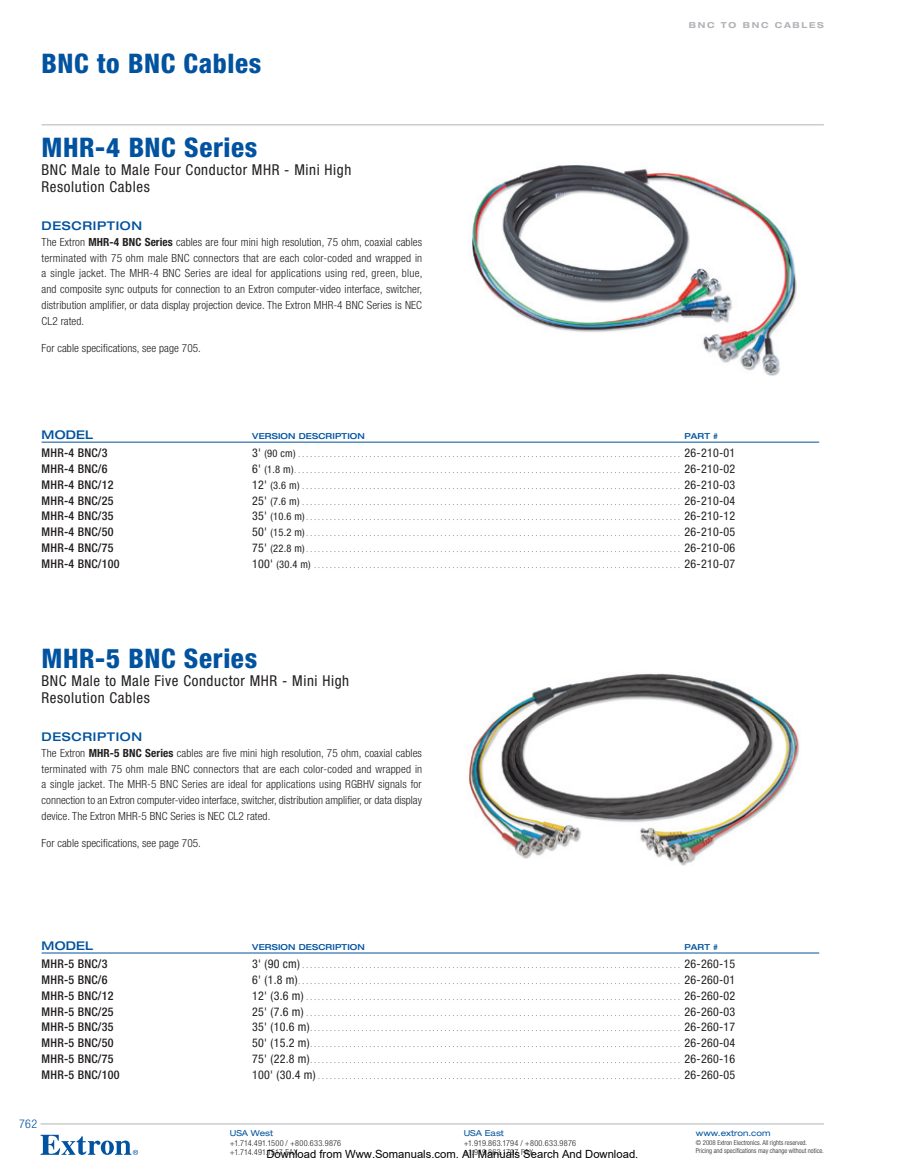
<style>
.page{position:relative;width:905px;height:1175px;background:#fff}
.page>*{position:absolute;margin:0;border:0;box-sizing:border-box;transform-origin:0 0}
.t1{font:800 condensed 27px "Helvetica Neue LT Std";letter-spacing:.025em;color:#0153a0}
.t2{font:condensed 15px/16.5px "Helvetica Neue LT Std";letter-spacing:.04em;color:#231f20}
.t3{font:500 condensed 12px "Helvetica Neue LT Std";letter-spacing:.02em;color:#231f20}
.t4{font:500 expanded 12px "Helvetica Neue LT Std";letter-spacing:.05em;color:#0153a0}
.t5{font:300 condensed 12px "Helvetica Neue LT Std";color:#0153a0}
.t6{font:300 condensed 11.25px/15.8px "Helvetica Neue LT Std";letter-spacing:.01em;color:#231f20;text-align:justify}
.t7{font:11.25px "Arial";color:#000}
.t8{font:300 9px "Myriad Pro";color:#231f20}
.t9{font:300 condensed 8.25px/9.4px "Helvetica Neue LT Std";letter-spacing:.025em;color:#231f20}
.t10{font:500 expanded 8.25px "Helvetica Neue LT Std";letter-spacing:.015em;color:#0153a0}
.t11{font:expanded 8.25px "Helvetica Neue LT Std";color:#0153a0}
.t12{font:700 expanded 8.25px "Helvetica Neue LT Std";letter-spacing:.2em;color:#b2b3b7}
.t13{font:300 condensed 6.75px/8.6px "Helvetica Neue LT Std";color:#231f20}
.s1{font-weight:700}
.s2{font-family:"Helvetica Neue LT Std";font-weight:400;font-stretch:condensed;font-size:12px}
.s3{font-family:"Helvetica Neue LT Std";font-weight:400;font-stretch:condensed;font-size:10.5px}
</style>
<div class="page">
<img style="left:471px;top:165px;width:326px;height:211px">
<img style="left:467px;top:673px;width:333px;height:193px">
<hr style="left:40px;top:1123px;width:784px;height:1px;background:#b2b3b7">
<svg style="left:40px;top:1134px;width:98px;height:20px"></svg>
<hr style="left:42px;top:124px;width:782px;height:1px;background:#b2b3b7">
<hr style="left:42px;top:442px;width:777px;height:1px;background:#0153a0">
<hr style="left:42px;top:952px;width:777px;height:1px;background:#0153a0">
<h1 class="t1" style="left:42px;top:47px;width:221px">BNC to BNC Cables</h1>
<h1 class="t1" style="left:42px;top:131px;width:217px">MHR-4 BNC Series</h1>
<h2 class="t2" style="left:42px;top:162px;width:311px">BNC Male to Male Four Conductor MHR - Mini High<br>Resolution Cables</h2>
<h3 class="t4" style="left:42px;top:218px;width:102px">DESCRIPTION</h3>
<p class="t6" style="left:42px;top:234px;width:382px">The Extron <span class="s1">MHR-4 BNC Series</span> cables are four mini high resolution, 75 ohm, coaxial cables terminated with 75 ohm male BNC connectors that are each color-coded and wrapped in a single jacket. The MHR-4 BNC Series are ideal for applications using red, green, blue, and composite sync outputs for connection to an Extron computer-video interface, switcher, distribution amplifier, or data display projection device. The Extron MHR-4 BNC Series is NEC CL2 rated.</p>
<p class="t6" style="left:42px;top:340px;width:161px">For cable specifications, see page 705.</p>
<p class="t12" style="left:688px;top:19px;width:9px">BN</p>
<p class="t12" style="left:707px;top:19px;width:45px">CTOBN</p>
<p class="t12" style="left:761px;top:19px;width:64px">C CABLES</p>
<h3 class="t4" style="left:42px;top:427px;width:53px">MODEL</h3>
<p class="t10" style="left:252px;top:430px;width:114px">VERSION DESCRIPTION</p>
<p class="t10" style="left:684px;top:430px;width:35px">PART #</p>
<h3 class="t3" style="left:42px;top:446px;width:67px">MHR-4 BNC/3</h3>
<p class="t8" style="left:252px;top:449px;width:484px"><span class="s2">3'</span> <span class="s3">(90 cm)</span>................................................................................................. <span class="s2">26-210-01</span></p>
<h3 class="t3" style="left:42px;top:462px;width:67px">MHR-4 BNC/6</h3>
<p class="t8" style="left:252px;top:465px;width:484px"><span class="s2">6'</span> <span class="s3">(1.8 m)</span>.................................................................................................. <span class="s2">26-210-02</span></p>
<h3 class="t3" style="left:42px;top:477px;width:73px">MHR-4 BNC/12</h3>
<p class="t8" style="left:252px;top:480px;width:484px"><span class="s2">12'</span> <span class="s3">(3.6 m)</span>................................................................................................ <span class="s2">26-210-03</span></p>
<h3 class="t3" style="left:42px;top:493px;width:73px">MHR-4 BNC/25</h3>
<p class="t8" style="left:252px;top:496px;width:484px"><span class="s2">25'</span> <span class="s3">(7.6 m)</span>................................................................................................ <span class="s2">26-210-04</span></p>
<h3 class="t3" style="left:42px;top:509px;width:73px">MHR-4 BNC/35</h3>
<p class="t8" style="left:252px;top:512px;width:484px"><span class="s2">35'</span> <span class="s3">(10.6 m)</span>............................................................................................... <span class="s2">26-210-12</span></p>
<h3 class="t3" style="left:42px;top:525px;width:73px">MHR-4 BNC/50</h3>
<p class="t8" style="left:252px;top:528px;width:484px"><span class="s2">50'</span> <span class="s3">(15.2 m)</span>............................................................................................... <span class="s2">26-210-05</span></p>
<h3 class="t3" style="left:42px;top:540px;width:73px">MHR-4 BNC/75</h3>
<p class="t8" style="left:252px;top:543px;width:484px"><span class="s2">75'</span> <span class="s3">(22.8 m)</span>............................................................................................... <span class="s2">26-210-06</span></p>
<h3 class="t3" style="left:42px;top:556px;width:79px">MHR-4 BNC/100</h3>
<p class="t8" style="left:252px;top:559px;width:484px"><span class="s2">100'</span> <span class="s3">(30.4 m)</span> ............................................................................................. <span class="s2">26-210-07</span></p>
<h1 class="t1" style="left:42px;top:642px;width:217px">MHR-5 BNC Series</h1>
<h2 class="t2" style="left:42px;top:672px;width:309px">BNC Male to Male Five Conductor MHR - Mini High<br>Resolution Cables</h2>
<h3 class="t4" style="left:42px;top:729px;width:102px">DESCRIPTION</h3>
<p class="t6" style="left:42px;top:745px;width:382px">The Extron <span class="s1">MHR-5 BNC Series</span> cables are five mini high resolution, 75 ohm, coaxial cables terminated with 75 ohm male BNC connectors that are each color-coded and wrapped in a single jacket. The MHR-5 BNC Series are ideal for applications using RGBHV signals for connection to an Extron computer-video interface, switcher, distribution amplifier, or data display device. The Extron MHR-5 BNC Series is NEC CL2 rated.</p>
<p class="t6" style="left:42px;top:835px;width:161px">For cable specifications, see page 705.</p>
<h3 class="t4" style="left:42px;top:937px;width:53px">MODEL</h3>
<p class="t10" style="left:252px;top:941px;width:14px">VERS</p>
<p class="t10" style="left:278px;top:941px;width:88px">ION DESCRIPTION</p>
<p class="t10" style="left:684px;top:941px;width:14px">PART</p>
<p class="t10" style="left:713px;top:941px;width:6px">#</p>
<h3 class="t3" style="left:42px;top:956px;width:67px">MHR-5 BNC/3</h3>
<p class="t8" style="left:252px;top:959px;width:484px"><span class="s2">3' (90 cm)</span>................................................................................................ <span class="s2">26-260-15</span></p>
<h3 class="t3" style="left:42px;top:972px;width:67px">MHR-5 BNC/6</h3>
<p class="t8" style="left:252px;top:975px;width:484px"><span class="s2">6' (1.8 m)</span>................................................................................................. <span class="s2">26-260-01</span></p>
<h3 class="t3" style="left:42px;top:988px;width:73px">MHR-5 BNC/12</h3>
<p class="t8" style="left:252px;top:991px;width:484px"><span class="s2">12' (3.6 m)</span>............................................................................................... <span class="s2">26-260-02</span></p>
<h3 class="t3" style="left:42px;top:1004px;width:73px">MHR-5 BNC/25</h3>
<p class="t8" style="left:252px;top:1007px;width:484px"><span class="s2">25' (7.6 m)</span>............................................................................................... <span class="s2">26-260-03</span></p>
<h3 class="t3" style="left:42px;top:1019px;width:73px">MHR-5 BNC/35</h3>
<p class="t8" style="left:252px;top:1022px;width:484px"><span class="s2">35' (10.6 m)</span>.............................................................................................. <span class="s2">26-260-17</span></p>
<h3 class="t3" style="left:42px;top:1035px;width:73px">MHR-5 BNC/50</h3>
<p class="t8" style="left:252px;top:1038px;width:484px"><span class="s2">50' (15.2 m)</span>.............................................................................................. <span class="s2">26-260-04</span></p>
<h3 class="t3" style="left:42px;top:1051px;width:73px">MHR-5 BNC/75</h3>
<p class="t8" style="left:252px;top:1054px;width:484px"><span class="s2">75' (22.8 m)</span>.............................................................................................. <span class="s2">26-260-16</span></p>
<h3 class="t3" style="left:42px;top:1067px;width:79px">MHR-5 BNC/100</h3>
<p class="t8" style="left:252px;top:1070px;width:484px"><span class="s2">100' (30.4 m)</span>............................................................................................ <span class="s2">26-260-05</span></p>
<h3 class="t5" style="left:19px;top:1116px;width:20px">762</h3>
<p class="t11" style="left:230px;top:1128px;width:45px">USA West</p>
<p class="t9" style="left:230px;top:1137px;width:113px">+1.714.491.1500 / +800.633.9876 +1.714.491.1517 FAX</p>
<p class="t11" style="left:463px;top:1128px;width:42px">USA East</p>
<p class="t9" style="left:463px;top:1137px;width:114px">+1.919.863.1794 / +800.633.9876 +1.919.863.1797 FAX</p>
<p class="t7" style="left:266px;top:1147px;width:373px">Download from Www.Somanuals.com. All Manuals Search And Download.</p>
<p class="t11" style="left:696px;top:1128px;width:76px">www.extron.com</p>
<p class="t13" style="left:695px;top:1137px;width:130px">© 2008 Extron Electronics. All rights reserved.<br>Pricing and specifications may change without notice.</p>
</div>
